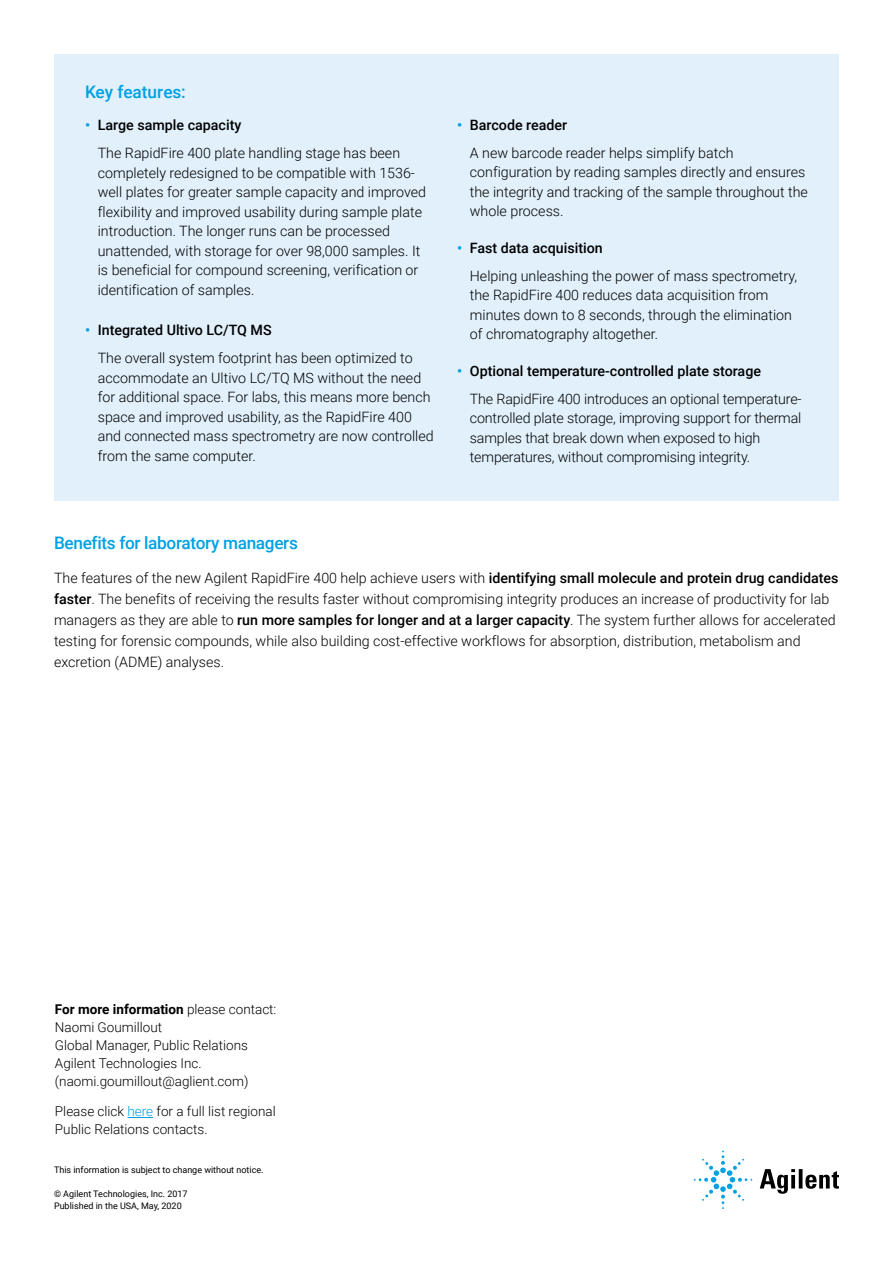
<style>
.page{position:relative;width:893px;height:1263px;background:#fff}
.page>*{position:absolute;margin:0;border:0;box-sizing:border-box;transform-origin:0 0}
.t1{font:500 17.25px "Roboto";letter-spacing:-.02em;color:#00a1e4}
.t2{font:500 17.25px "Roboto";color:#00a1e4}
.t3{font:300 14.25px/19.5px "Roboto";color:#000}
.t4{font:300 13.5px/18px "Roboto";color:#000}
.t5{font:9px/12px "Roboto";color:#000}
.s1{font-weight:700;color:#00a1e4}
.s2{font-weight:500}
.s3{font-weight:700}
.s4{color:#00a1e4}
</style>
<div class="page">
<svg style="left:127px;top:1117px;width:26px;height:1px"></svg>
<div style="left:54px;top:54px;width:785px;height:446px;background:#e1f0fb"></div>
<svg style="left:760px;top:1169px;width:79px;height:25px"></svg>
<svg style="left:694px;top:1150px;width:58px;height:59px"></svg>
<p class="t2" style="left:85px;top:80px;width:102px">Key features:</p>
<p class="t3" style="left:98px;top:111px;width:304px;line-height:28px;text-indent:-13px"><span class="s1">•</span> <span class="s2">Large sample capacity<br></span>The RapidFire 400 plate handling stage has been</p>
<p class="t3" style="left:98px;top:162px;width:330px">completely redesigned to be compatible with 1536- well plates for greater sample capacity and improved flexibility and improved usability during sample plate introduction. The longer runs can be processed unattended, with storage for over 98,000 samples. It is beneficial for compound screening, verification or identification of samples.</p>
<p class="t3" style="left:98px;top:316px;width:316px;line-height:28px;text-indent:-13px"><span class="s1">•</span> <span class="s2">Integrated Ultivo LC/TQ MS<br></span>The overall system footprint has been optimized to</p>
<p class="t3" style="left:98px;top:367px;width:337px">accommodate an Ultivo LC/TQ MS without the need for additional space. For labs, this means more bench space and improved usability, as the RapidFire 400 and connected mass spectrometry are now controlled from the same computer.</p>
<p class="t3" style="left:470px;top:110px;width:265px;line-height:28px;text-indent:-13px"><span class="s1">•</span> <span class="s2">Barcode reader<br></span>A new barcode reader helps simplify batch</p>
<p class="t3" style="left:470px;top:162px;width:340px">configuration by reading samples directly and ensures the integrity and tracking of the sample throughout the whole process.</p>
<p class="t3" style="left:470px;top:233px;width:329px;line-height:28px;text-indent:-13px"><span class="s1">•</span> <span class="s2">Fast data acquisition<br></span>Helping unleashing the power of mass spectrometry,</p>
<p class="t3" style="left:470px;top:285px;width:324px">the RapidFire 400 reduces data acquisition from minutes down to 8 seconds, through the elimination of chromatography altogether.</p>
<p class="t3" style="left:470px;top:356px;width:333px;line-height:28px;text-indent:-13px"><span class="s1">•</span> <span class="s2">Optional temperature-controlled plate storage<br></span>The RapidFire 400 introduces an optional temperature-</p>
<p class="t3" style="left:470px;top:408px;width:333px">controlled plate storage, improving support for thermal samples that break down when exposed to high temperatures, without compromising integrity.</p>
<p class="t1" style="left:54px;top:530px;width:245px">Benefits for laboratory managers</p>
<p class="t3" style="left:54px;top:566px;width:786px;line-height:21px">The features of the new Agilent RapidFire 400 help achieve users with <span class="s2">identifying small molecule and protein drug candidates faster</span>. The benefits of receiving the results faster without compromising integrity produces an increase of productivity for lab managers as they are able to <span class="s2">run more samples for longer and at a larger capacity</span>. The system further allows for accelerated testing for forensic compounds, while also building cost-effective workflows for absorption, distribution, metabolism and excretion (ADME) analyses.</p>
<p class="t4" style="left:55px;top:999px;width:223px"><span class="s3">For more information</span> please contact:<br>Naomi Goumillout<br>Global Manager, Public Relations<br>Agilent Technologies Inc. (naomi.goumillout@aglient.com)</p>
<p class="t4" style="left:55px;top:1102px;width:222px">Please click <span class="s4">here</span> for a full list regional<br>Public Relations contacts.</p>
<p class="t5" style="left:54px;top:1164px;width:211px">This information is subject to change without notice.</p>
<p class="t5" style="left:54px;top:1188px;width:135px">© Agilent Technologies, Inc. 2017<br>Published in the USA, May, 2020</p>
</div>
